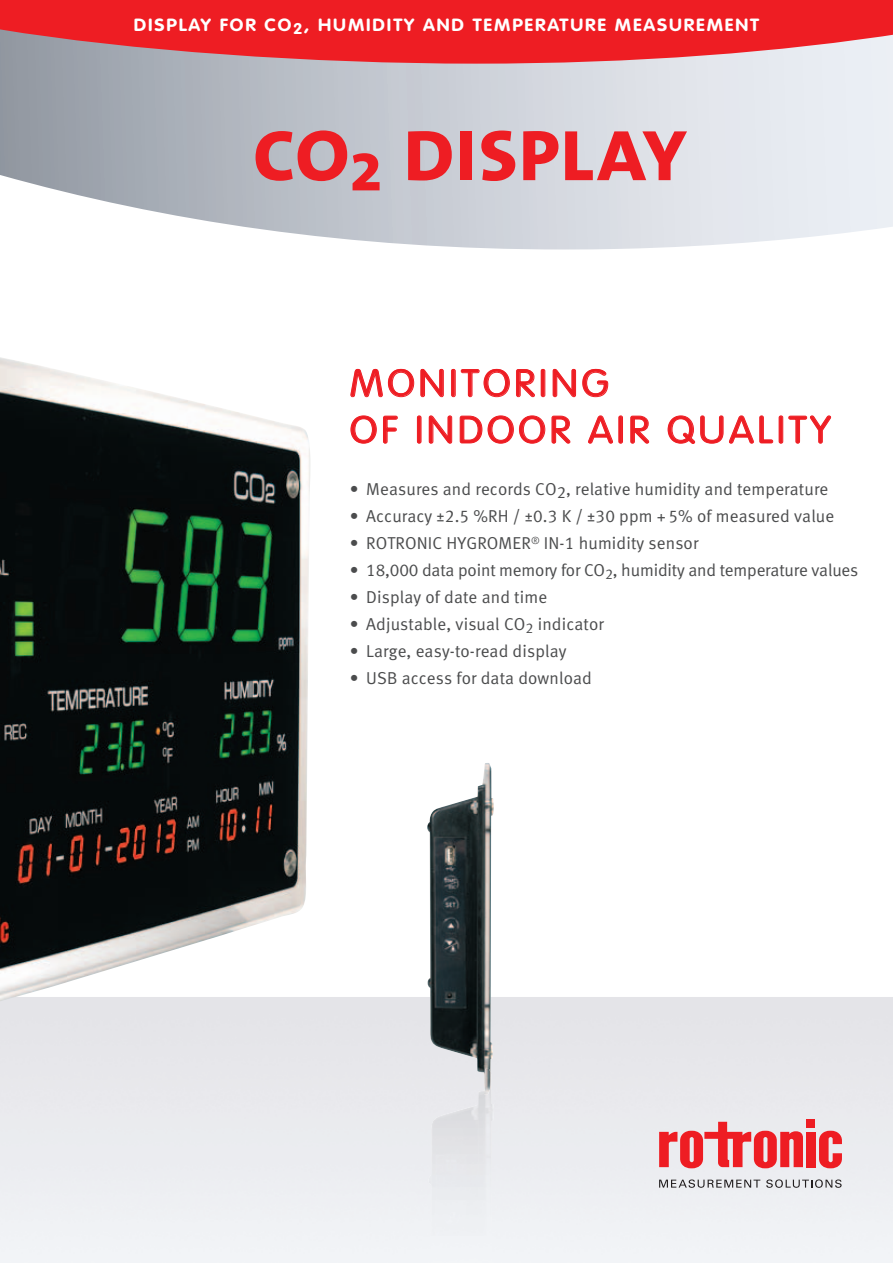
<style>
.page{position:relative;width:893px;height:1263px;background:#fff}
.page>*{position:absolute;margin:0;border:0;box-sizing:border-box;transform-origin:0 0}
.t1{font:800 72.15px "The Mix B8";letter-spacing:.015em;color:#ee1d23;scale:1.06 1}
.t2{font:300 37.65px/46.5px "VAG Rounded LT";letter-spacing:.09em;color:#ee1d23;scale:1.08 1}
.t3{font:700 17.4px "VAG Rounded LT";letter-spacing:.1em;color:#fff;scale:1.08 1}
.t4{font:17.25px "Meta Normal LF";letter-spacing:.01em;color:#4b4c4d}
.t5{font:17.25px "Meta Normal LF";letter-spacing:-.01em;color:#4b4c4d}
</style>
<div class="page">
<svg style="left:0;top:64px;width:893px;height:185px;background:#cdd1d8"></svg>
<svg style="left:0;top:0;width:893px;height:64px;background:#e6383f"></svg>
<div style="left:0;top:997px;width:893px;height:266px;background:#eaebee"></div>
<img style="left:0;top:357px;width:310px;height:644px">
<img style="left:427px;top:763px;width:67px;height:328px">
<img style="left:429px;top:1120px;width:64px;height:143px">
<img style="left:434px;top:1072px;width:60px;height:48px">
<img style="left:484px;top:1069px;width:6px;height:25px">
<div style="left:806px;top:1132px;width:9px;height:35px;background:#ee1d23"></div>
<svg style="left:819px;top:1131px;width:23px;height:37px"></svg>
<div style="left:806px;top:1119px;width:9px;height:9px;background:#ee1d23"></div>
<svg style="left:659px;top:1122px;width:144px;height:46px;background:#ec8085"></svg>
<svg style="left:659px;top:1179px;width:101px;height:8px"></svg>
<svg style="left:766px;top:1179px;width:76px;height:8px"></svg>
<svg style="left:350px;top:368px;width:94px;height:30px"></svg>
<div style="left:451px;top:369px;width:5px;height:28px;border:1px solid #ee1d23;border-radius:2px"></div>
<svg style="left:460px;top:368px;width:50px;height:30px"></svg>
<svg style="left:516px;top:369px;width:19px;height:29px"></svg>
<div style="left:541px;top:369px;width:4px;height:28px;border:1px solid #ee1d23;border-radius:2px"></div>
<svg style="left:552px;top:368px;width:24px;height:30px"></svg>
<svg style="left:582px;top:368px;width:27px;height:30px"></svg>
<svg style="left:350px;top:415px;width:27px;height:29px"></svg>
<svg style="left:383px;top:415px;width:15px;height:29px"></svg>
<div style="left:417px;top:415px;width:4px;height:29px;border:1px solid #ee1d23;border-radius:2px"></div>
<svg style="left:428px;top:415px;width:25px;height:29px"></svg>
<svg style="left:459px;top:415px;width:112px;height:29px"></svg>
<svg style="left:588px;top:415px;width:25px;height:29px"></svg>
<div style="left:618px;top:415px;width:5px;height:29px;border:1px solid #ee1d23;border-radius:2px"></div>
<svg style="left:630px;top:415px;width:20px;height:29px"></svg>
<svg style="left:667px;top:415px;width:107px;height:29px"></svg>
<div style="left:779px;top:415px;width:4px;height:29px;border:1px solid #ee1d23;border-radius:2px"></div>
<svg style="left:788px;top:415px;width:44px;height:29px"></svg>
<p class="t3" style="left:134px;top:15px;width:581px">DISPLAY FOR CO<sub>2</sub>, HUMIDITY AND TEMPERATURE MEASUREMENT</p>
<h1 class="t1" style="left:253px;top:117px;width:411px">CO<sub>2</sub> DISPLAY</h1>
<h2 class="t2" style="left:350px;top:361px;width:447px">MONITORING<br>OF INDOOR AIR QUALITY</h2>
<p class="t4" style="left:350px;top:479px;width:480px">• Measures and records CO<sub>2</sub>, relative humidity and temperature</p>
<p class="t4" style="left:350px;top:506px;width:486px">• Accuracy ±2.5 %RH / ±0.3 K / ±30 ppm + 5% of measured value</p>
<p class="t4" style="left:350px;top:533px;width:350px">• ROTRONIC HYGROMER<sup>®</sup> IN-1 humidity sensor</p>
<p class="t5" style="left:350px;top:560px;width:510px">• 18,000 data point memory for CO<sub>2</sub>, humidity and temperature values</p>
<p class="t4" style="left:350px;top:587px;width:199px">• Display of date and time</p>
<p class="t4" style="left:350px;top:614px;width:256px">• Adjustable, visual CO<sub>2</sub> indicator</p>
<p class="t4" style="left:350px;top:641px;width:218px">• Large, easy-to-read display</p>
<p class="t4" style="left:350px;top:668px;width:244px">• USB access for data download</p>
</div>
